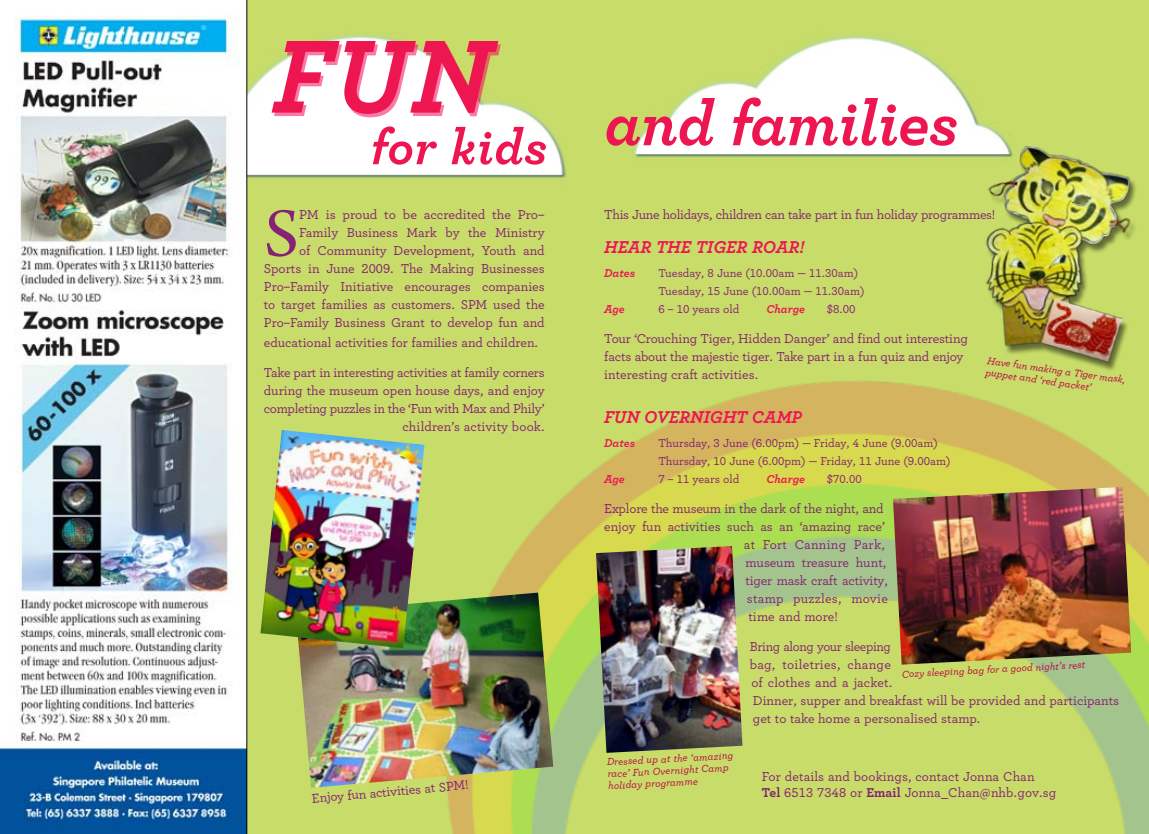
<style>
.page{position:relative;width:1149px;height:834px;background:#fff}
.page>*{position:absolute;margin:0;border:0;box-sizing:border-box;transform-origin:0 0}
.t1{font:italic 700 108.75px "Archer";color:#ed1651}
.t2{font:71.7px "Arno Pro";color:#862175}
.t3{font:italic 700 64.5px "Archer";letter-spacing:-.01em;color:#ed1651}
.t4{font:italic 700 51px "Archer";letter-spacing:.01em;color:#ed1651}
.t5{font:italic 700 18px "Archer";color:#ed1556}
.t6{font:500 13.5px/18px "Archer";letter-spacing:-.005em;color:#862175}
.t7{font:500 13.5px "Archer";letter-spacing:.02em;color:#862175}
.t8{font:500 12px/18px "Archer";color:#862175}
.t9{font:italic 700 12px "Archer";color:#ed1556}
.t10{font:italic 500 10.5px/12px "Archer";color:#ba0646}
.s1{font-weight:700}
</style>
<div class="page">
<div style="left:247px;top:0;width:901px;height:833px;background:#c8dc69"></div>
<img style="left:247px;top:23px;width:327px;height:164px">
<img style="left:388px;top:323px;width:760px;height:510px">
<img style="left:0;top:0;width:247px;height:833px">
<img style="left:296px;top:592px;width:257px;height:195px">
<img style="left:260px;top:430px;width:164px;height:218px">
<div style="left:985px;top:147px;width:151px;height:225px;background:#c8dc69"></div>
<img style="left:968px;top:142px;width:173px;height:225px">
<img style="left:892px;top:487px;width:238px;height:177px">
<img style="left:614px;top:0;width:398px;height:166px">
<img style="left:595px;top:546px;width:147px;height:206px">
<h1 class="t1" style="left:272px;top:-10px;width:202px">Fun</h1>
<h3 class="t4" style="left:371px;top:107px;width:177px">for kids</h3>
<p class="t6" style="left:264px;top:205px;width:282px;text-align:right">PM is proud to be accredited the Pro– Family Business Mark by the Ministry<br>of Community Development, Youth and Sports in June 2009. The Making Businesses Pro–Family Initiative encourages companies to target families as customers. SPM used the Pro–Family Business Grant to develop fun and</p>
<p class="t6" style="left:264px;top:332px;width:276px">educational activities for families and children.</p>
<p class="t6" style="left:264px;top:362px;width:282px;text-align:right">Take part in interesting activities at family corners during the museum open house days, and enjoy completing puzzles in the ‘Fun with Max and Phily’ children’s activity book.</p>
<h2 class="t2" style="left:264px;top:193px;width:37px">S</h2>
<p class="t6" style="left:311px;top:788px;width:159px;rotate:-5deg">Enjoy fun activities at SPM!</p>
<h3 class="t3" style="left:604px;top:73px;width:355px">and families</h3>
<p class="t6" style="left:604px;top:205px;width:392px">This June holidays, children can take part in fun holiday programmes!</p>
<h3 class="t5" style="left:604px;top:232px;width:65px">Hear the</h3>
<h3 class="t5" style="left:695px;top:232px;width:110px">Tiger Roar !</h3>
<p class="t9" style="left:604px;top:263px;width:32px">Dates</p>
<p class="t8" style="left:658px;top:263px;width:207px">Tuesday, 8 June (10.00am – 11.30am)<br>Tuesday, 15 June (10.00am – 11.30am)</p>
<p class="t9" style="left:604px;top:299px;width:22px">Age</p>
<p class="t8" style="left:658px;top:299px;width:82px">6 – 10 years old</p>
<p class="t9" style="left:766px;top:299px;width:40px">Charge</p>
<p class="t8" style="left:826px;top:299px;width:30px">$8.00</p>
<p class="t6" style="left:604px;top:328px;width:365px">Tour ‘Crouching Tiger, Hidden Danger’ and find out interesting facts about the majestic tiger. Take part in a fun quiz and enjoy interesting craft activities.</p>
<h3 class="t5" style="left:604px;top:402px;width:77px">Fun Overni</h3>
<h3 class="t5" style="left:709px;top:402px;width:81px">ght Camp</h3>
<p class="t9" style="left:604px;top:433px;width:32px">Dates</p>
<p class="t8" style="left:658px;top:433px;width:293px">Thursday, 3 June (6.00pm) – Friday, 4 June (9.00am)<br>Thursday, 10 June (6.00pm) – Friday, 11 June (9.00am)</p>
<p class="t9" style="left:604px;top:469px;width:22px">Age</p>
<p class="t8" style="left:658px;top:469px;width:82px">7 – 11 years old</p>
<p class="t9" style="left:766px;top:469px;width:40px">Charge</p>
<p class="t8" style="left:826px;top:469px;width:36px">$70.00</p>
<p class="t10" style="left:988px;top:353px;width:141px;rotate:8deg">Have fun making a Tiger mask, puppet and ‘red packet’</p>
<p class="t6" style="left:604px;top:498px;width:280px">Explore the museum in the dark of the night, and</p>
<p class="t6" style="left:604px;top:516px;width:282px">enjoy fun activities such as an ‘amazing race’</p>
<p class="t7" style="left:743px;top:534px;width:142px">at Fort Canning Park,</p>
<p class="t6" style="left:745px;top:552px;width:143px">museum treasure hunt,</p>
<p class="t6" style="left:745px;top:570px;width:144px">tiger mask craft activity,</p>
<p class="t7" style="left:746px;top:588px;width:142px">stamp puzzles, movie</p>
<p class="t6" style="left:748px;top:606px;width:91px">time and more!</p>
<p class="t6" style="left:749px;top:636px;width:371px">Bring along your sleeping<br>bag, toiletries, change<br>of clothes and a jacket.<br>Dinner, supper and breakfast will be provided and participants get to take home a personalised stamp.</p>
<p class="t10" style="left:901px;top:667px;width:185px;rotate:-3deg">Cozy sleeping bag for a good night’s rest</p>
<p class="t10" style="left:606px;top:755px;width:128px;rotate:-3deg">Dressed up at the ‘amazing race’ Fun Overnight Camp holiday programme</p>
<p class="t6" style="left:761px;top:767px;width:296px;line-height:16.2px">For details and bookings, contact Jonna Chan<br><span class="s1">Tel</span> 6513 7348 or <span class="s1">Email</span> Jonna_Chan@nhb.gov.sg</p>
</div>
